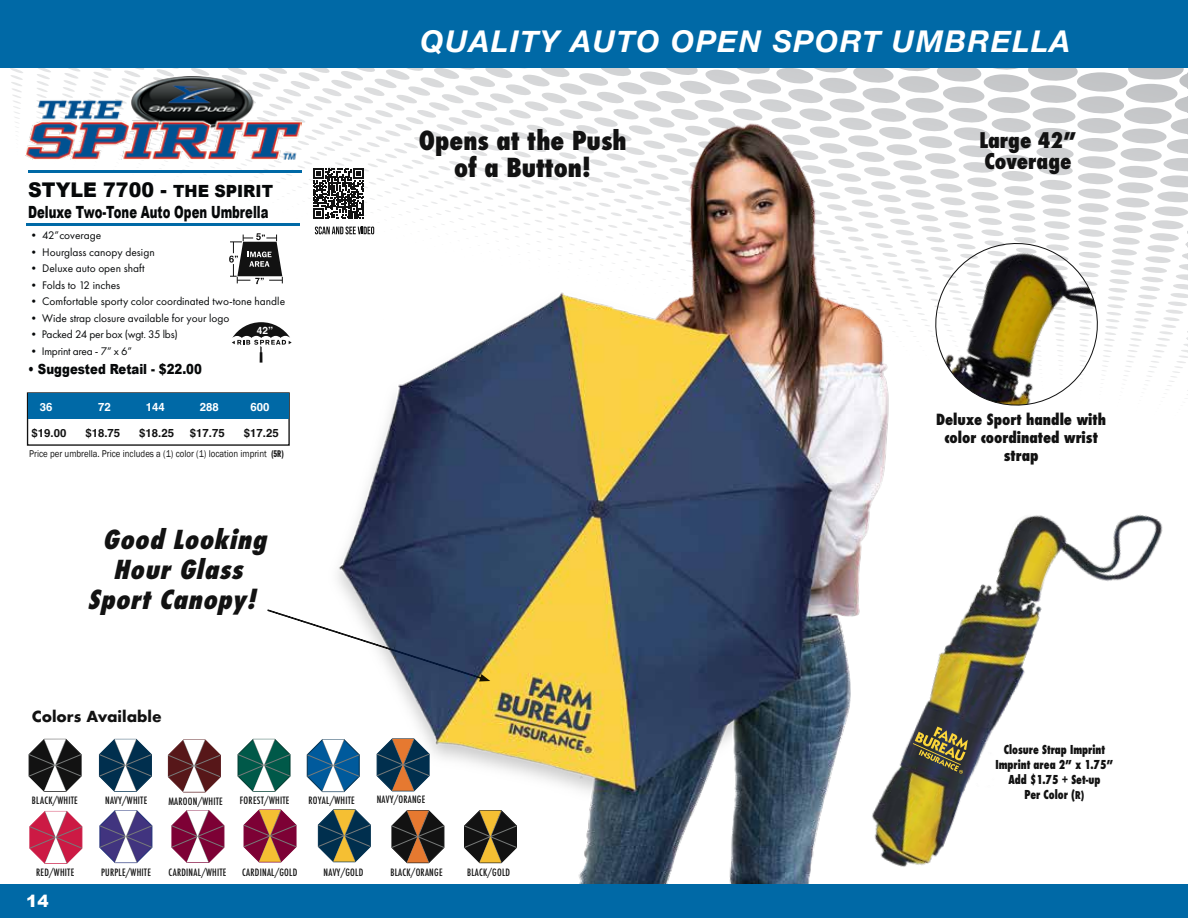
<style>
.page{position:relative;width:1188px;height:918px;background:#fff}
.page>*{position:absolute;margin:0;border:0;box-sizing:border-box;transform-origin:0 0}
.t1{font:italic 700 30px "Helvetica Neue";letter-spacing:.05em;color:#fff}
.t2{font:italic 800 condensed 25.5px/30px "Futura";color:#121212;text-align:center}
.t3{font:800 condensed 25.5px/27px "Futura";color:#121212;text-align:center}
.t4{font:800 condensed 21px/21px "Futura";color:#121212}
.t5{font:900 20.25px "Arial";color:#060809;scale:.94 1}
.t6{font:900 16.8px "Arial";color:#060809;scale:.69 1}
.t7{font:900 16.8px "Arial";color:#fff}
.t8{font:800 condensed 15px/18px "Futura";color:#121212;text-align:center}
.t9{font:700 14.85px "Futura";color:#121212}
.t10{font:900 13.95px "Arial";color:#060809;scale:.84 1}
.t11{font:800 condensed 12px/15px "Futura";color:#121212;text-align:center;scale:.89 1}
.t12{font:11.4px "Futura PT";color:#060809}
.t13{font:11.4px "Futura PT";letter-spacing:-.02em;color:#060809}
.t14{font:700 11.4px "Helvetica";color:#121212}
.t15{font:700 11.4px "Helvetica";color:#fff}
.t16{font:10.05px "Franklin Gothic";color:#121212;scale:.88 1}
.t17{font:700 10.05px "Helvetica";color:#fff}
.t18{font:500 condensed 9.9px "Futura";letter-spacing:.025em;color:#121212}
.s1{font-size:16.8px}
.s2{font-family:"Franklin Gothic URW Com Dem"}
.s3{font-size:10.5px}
</style>
<div class="page">
<img style="left:906px;top:514px;width:282px;height:371px">
<svg style="left:10px;top:68px;width:13px;height:64px"></svg>
<div style="left:0;top:0;width:1188px;height:68px;background:#0069a6"></div>
<svg style="left:29px;top:739px;width:53px;height:53px"></svg>
<svg style="left:99px;top:739px;width:53px;height:53px"></svg>
<svg style="left:237px;top:739px;width:54px;height:53px"></svg>
<svg style="left:99px;top:810px;width:54px;height:54px"></svg>
<svg style="left:171px;top:810px;width:54px;height:53px"></svg>
<svg style="left:29px;top:811px;width:54px;height:53px"></svg>
<svg style="left:318px;top:813px;width:11px;height:45px"></svg>
<svg style="left:243px;top:809px;width:54px;height:54px"></svg>
<svg style="left:168px;top:739px;width:53px;height:54px"></svg>
<svg style="left:307px;top:739px;width:22px;height:54px"></svg>
<div style="left:28px;top:393px;width:261px;height:25px;background:#0069a6"></div>
<hr style="left:28px;top:170px;width:273px;height:3px;background:#0069a6">
<hr style="left:27px;top:223px;width:273px;height:3px;background:#0069a6">
<img style="left:329px;top:420px;width:577px;height:465px">
<img style="left:25px;top:124px;width:11px;height:36px">
<div style="left:0;top:885px;width:1188px;height:33px;background:#0069a6"></div>
<svg style="left:36px;top:68px;width:1152px;height:352px"></svg>
<svg style="left:267px;top:609px;width:223px;height:72px"></svg>
<svg style="left:913px;top:727px;width:55px;height:47px;background:#635d3d"></svg>
<h1 class="t1" style="left:421px;top:18px;width:651px">QUALITY AUTO OPEN SPORT UMBRELLA</h1>
<h3 class="t5" style="left:28px;top:175px;width:262px">STYLE 7700 - <span class="s1">THE SPIRIT</span></h3>
<h3 class="t6" style="left:28px;top:200px;width:350px">Deluxe Two-Tone Auto Open Umbrella</h3>
<p class="t12" style="left:28px;top:229px;width:75px">• 42”coverage</p>
<p class="t12" style="left:28px;top:245px;width:128px">• Hourglass canopy design</p>
<p class="t12" style="left:28px;top:262px;width:118px">• Deluxe auto open shaft</p>
<p class="t12" style="left:28px;top:278px;width:93px">• Folds to 12 inches</p>
<p class="t12" style="left:28px;top:295px;width:258px">• Comfortable sporty color coordinated two-tone handle</p>
<p class="t12" style="left:28px;top:311px;width:203px">• Wide strap closure available for your logo</p>
<p class="t13" style="left:28px;top:328px;width:151px">• Packed 24 per box (wgt. 35 lbs)</p>
<p class="t13" style="left:28px;top:344px;width:105px">• Imprint area - 7” x 6”</p>
<p class="t10" style="left:28px;top:359px;width:208px">• Suggested Retail - $22.00</p>
<p class="t15" style="left:40px;top:400px;width:14px">36</p>
<p class="t15" style="left:98px;top:400px;width:14px">72</p>
<p class="t15" style="left:146px;top:400px;width:21px">144</p>
<p class="t15" style="left:200px;top:400px;width:21px">288</p>
<p class="t15" style="left:250px;top:400px;width:21px">600</p>
<p class="t14" style="left:31px;top:426px;width:36px">$19.00</p>
<p class="t14" style="left:85px;top:426px;width:36px">$18.75</p>
<p class="t14" style="left:139px;top:426px;width:36px">$18.25</p>
<p class="t14" style="left:190px;top:426px;width:36px">$17.75</p>
<p class="t14" style="left:244px;top:426px;width:36px">$17.25</p>
<p class="t17" style="left:257px;top:325px;width:18px">42”</p>
<p class="t16" style="left:29px;top:447px;width:291px">Price per umbrella. Price includes a (1) color (1) location imprint <span class="s2">(5R)</span></p>
<h2 class="t2" style="left:88px;top:525px;width:187px">Good Looking<br>Hour Glass<br>Sport Canopy!</h2>
<h3 class="t9" style="left:32px;top:705px;width:131px">Colors Available</h3>
<h2 class="t3" style="left:419px;top:127px;width:209px">Opens at the Push of a Button!</h2>
<p class="t18" style="left:32px;top:794px;width:47px">BLACK/WHITE</p>
<p class="t18" style="left:105px;top:794px;width:44px">NAVY/WHITE</p>
<p class="t18" style="left:240px;top:794px;width:51px">FOREST/WHITE</p>
<p class="t18" style="left:377px;top:793px;width:50px">NAVY/ORANGE</p>
<p class="t18" style="left:168px;top:795px;width:56px">MAROON/WHITE</p>
<p class="t18" style="left:309px;top:794px;width:48px">ROYAL/WHITE</p>
<p class="t18" style="left:324px;top:866px;width:41px">NAVY/GOLD</p>
<p class="t18" style="left:36px;top:866px;width:40px">RED/WHITE</p>
<p class="t18" style="left:168px;top:866px;width:60px">CARDINAL/WHITE</p>
<p class="t18" style="left:101px;top:866px;width:51px">PURPLE/WHITE</p>
<p class="t18" style="left:242px;top:866px;width:57px">CARDINAL/GOLD</p>
<p class="t18" style="left:391px;top:866px;width:54px">BLACK/ORANGE</p>
<p class="t18" style="left:467px;top:866px;width:45px">BLACK/GOLD</p>
<h3 class="t7" style="left:26px;top:889px;width:24px">14</h3>
<h3 class="t4" style="left:979px;top:129px;width:99px">Large 42”<br>Coverage</h3>
<h3 class="t8" style="left:936px;top:411px;width:172px">Deluxe Sport handle with color coordinated wrist strap</h3>
<p class="t11" style="left:995px;top:742px;width:134px">Closure Strap Imprint<br>Imprint area 2” x 1.75”<br>Add $1.75 + Set-up<br>Per Color (<span class="s3">R)</span></p>
</div>
